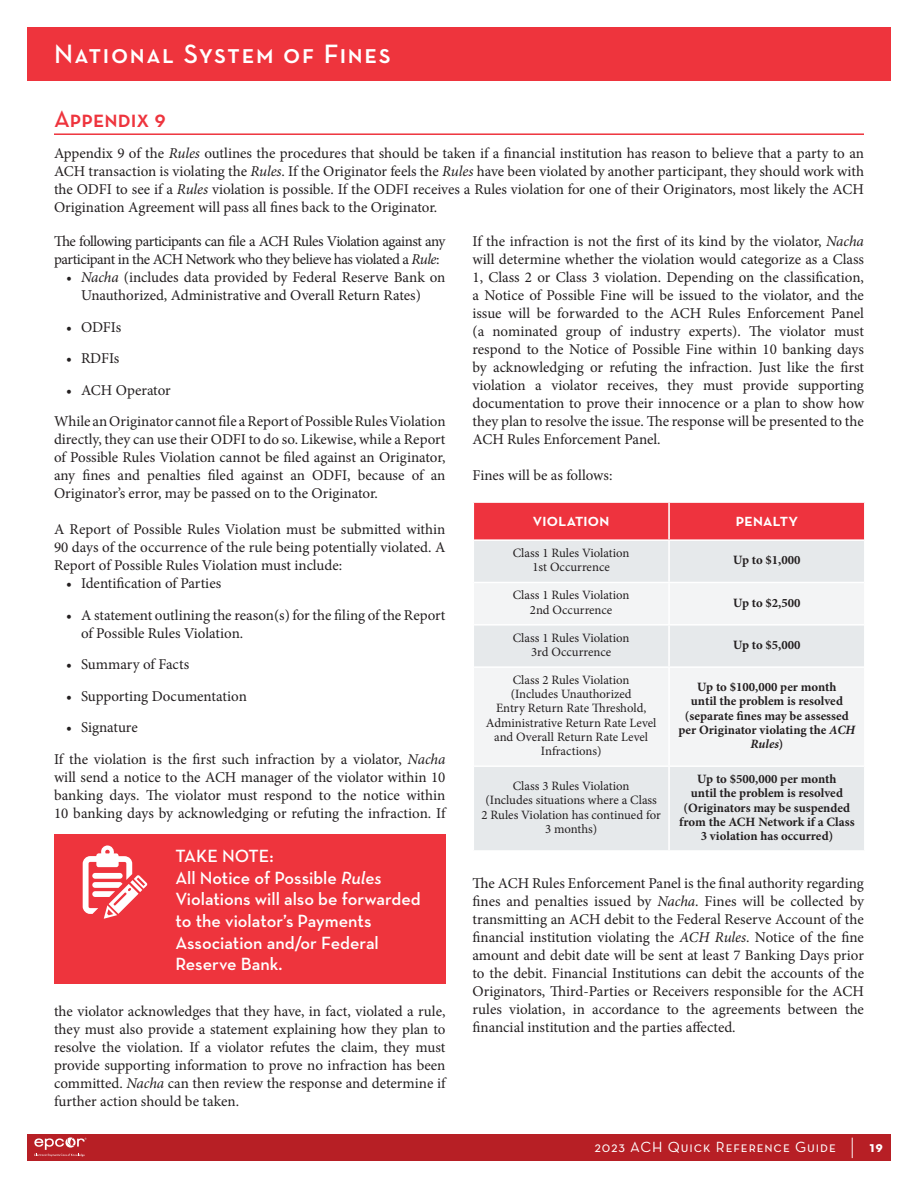
<style>
.page{position:relative;width:918px;height:1188px;background:#fff}
.page>*{position:absolute;margin:0;border:0;box-sizing:border-box;transform-origin:0 0}
.page_header_text{font:600 27px "Neutraface Text";letter-spacing:.06em;color:#fff}
.Section_Heads{font:600 24px "Neutraface Text";color:#ee343d}
.callout_text{font:600 18px/21.6px "Neutraface Text";color:#fff}
.Main_Body_Copy{font:15px/18px "Minion Pro";letter-spacing:-.005em;color:#231f20;text-align:justify}
.Main_Body_Copy-2{font:15px/18px "Minion Pro";letter-spacing:-.03em;color:#231f20}
.t1{font:15px "Neutraface Text";letter-spacing:.06em;color:#fff}
.Table_Head_Left{font:700 13.5px "Neutraface Text";letter-spacing:.02em;color:#fff;scale:1.04 1}
.Table_Body{font:12.75px/14.2px "Minion Pro";color:#231f20;text-align:center}
.Table_Body-2{font:700 12.75px/14.2px "Minion Pro";color:#231f20;text-align:center}
.s1{font-style:italic}
.s2{font-weight:300;font-size:24px}
.s3{font-weight:700}
</style>
<div class="page">
<div style="left:27px;top:27px;width:864px;height:54px;background:#ee343d"></div>
<div style="left:27px;top:1134px;width:864px;height:27px;background:#b71f25"></div>
<svg style="left:34px;top:1137px;width:53px;height:20px"></svg>
<hr style="left:54px;top:133px;width:810px;height:2px;background:#ee343d">
<div style="left:474px;top:503px;width:390px;height:36px;background:#ee333e"></div>
<div style="left:474px;top:541px;width:390px;height:309px;background:#e6e9eb"></div>
<svg style="left:474px;top:583px;width:390px;height:182px;fill:#f3f4f5"></svg>
<hr style="left:668px;top:503px;width:2px;height:36px;background:#fff">
<hr style="left:474px;top:582px;width:195px;height:1px;background:#fff">
<hr style="left:669px;top:582px;width:195px;height:1px;background:#fff">
<hr style="left:474px;top:624px;width:195px;height:2px;background:#fff">
<hr style="left:669px;top:624px;width:195px;height:2px;background:#fff">
<hr style="left:474px;top:666px;width:195px;height:2px;background:#fff">
<hr style="left:669px;top:666px;width:195px;height:2px;background:#fff">
<hr style="left:474px;top:765px;width:195px;height:2px;background:#fff">
<hr style="left:669px;top:765px;width:195px;height:2px;background:#fff">
<hr style="left:668px;top:541px;width:2px;height:41px;background:#fff">
<hr style="left:668px;top:583px;width:2px;height:41px;background:#fff">
<hr style="left:668px;top:626px;width:2px;height:40px;background:#fff">
<hr style="left:668px;top:668px;width:2px;height:97px;background:#fff">
<hr style="left:668px;top:767px;width:2px;height:83px;background:#fff">
<div style="left:54px;top:835px;width:392px;height:149px;background:#ee343d"></div>
<svg style="left:83px;top:845px;width:64px;height:74px"></svg>
<p class="page_header_text" style="left:54px;top:37px;width:338px">National System of Fines</p>
<p class="Section_Heads" style="left:54px;top:104px;width:113px">Appendix 9</p>
<p class="Main_Body_Copy" style="left:54px;top:145px;width:812px">Appendix 9 of the <span class="s1">Rules</span> outlines the procedures that should be taken if a financial institution has reason to believe that a party to an ACH transaction is violating the <span class="s1">Rules</span>. If the Originator feels the <span class="s1">Rules</span> have been violated by another participant, they should work with the ODFI to see if a <span class="s1">Rules</span> violation is possible. If the ODFI receives a Rules violation for one of their Originators, most likely the ACH Origination Agreement will pass all fines back to the Originator.</p>
<p class="Main_Body_Copy-2" style="left:54px;top:233px;width:393px">The following participants can file a ACH Rules Violation against any participant in the ACH Network who they believe has violated a <span class="s1">Rule</span>:</p>
<p class="Main_Body_Copy" style="left:81px;top:269px;width:366px;text-indent:-15px"><span class="s1">• Nacha</span> (includes data provided by Federal Reserve Bank on<br>Unauthorized, Administrative and Overall Return Rates)</p>
<p class="Main_Body_Copy" style="left:66px;top:318px;width:57px">• ODFIs</p>
<p class="Main_Body_Copy" style="left:66px;top:350px;width:55px">• RDFIs</p>
<p class="Main_Body_Copy" style="left:66px;top:381px;width:106px">• ACH Operator</p>
<p class="Main_Body_Copy" style="left:54px;top:413px;width:393px">While an Originator cannot file a Report of Possible Rules Violation directly, they can use their ODFI to do so. Likewise, while a Report of Possible Rules Violation cannot be filed against an Originator, any fines and penalties filed against an ODFI, because of an Originator’s error, may be passed on to the Originator.</p>
<p class="Main_Body_Copy" style="left:54px;top:521px;width:393px">A Report of Possible Rules Violation must be submitted within 90 days of the occurrence of the rule being potentially violated. A Report of Possible Rules Violation must include:</p>
<p class="Main_Body_Copy" style="left:66px;top:575px;width:157px">• Identification of Parties</p>
<p class="Main_Body_Copy" style="left:81px;top:606px;width:366px;text-indent:-15px">• A statement outlining the reason(s) for the filing of the Report of Possible Rules Violation.</p>
<p class="Main_Body_Copy" style="left:66px;top:656px;width:125px">• Summary of Facts</p>
<p class="Main_Body_Copy" style="left:66px;top:687px;width:182px">• Supporting Documentation</p>
<p class="Main_Body_Copy" style="left:66px;top:719px;width:73px">• Signature</p>
<p class="Main_Body_Copy" style="left:54px;top:750px;width:393px">If the violation is the first such infraction by a violator, <span class="s1">Nacha </span>will send a notice to the ACH manager of the violator within 10 banking days. The violator must respond to the notice within 10 banking days by acknowledging or refuting the infraction. If</p>
<p class="Main_Body_Copy" style="left:472px;top:233px;width:393px">If the infraction is not the first of its kind by the violator, <span class="s1">Nacha </span>will determine whether the violation would categorize as a Class 1, Class 2 or Class 3 violation. Depending on the classification, a Notice of Possible Fine will be issued to the violator, and the issue will be forwarded to the ACH Rules Enforcement Panel (a nominated group of industry experts). The violator must respond to the Notice of Possible Fine within 10 banking days by acknowledging or refuting the infraction. Just like the first violation a violator receives, they must provide supporting documentation to prove their innocence or a plan to show how they plan to resolve the issue. The response will be presented to the ACH Rules Enforcement Panel.</p>
<p class="Main_Body_Copy" style="left:472px;top:467px;width:141px">Fines will be as follows:</p>
<p class="Table_Head_Left" style="left:533px;top:513px;width:75px">VIOLATION</p>
<p class="Table_Head_Left" style="left:736px;top:513px;width:61px">PENALTY</p>
<p class="Table_Body" style="left:513px;top:546px;width:118px">Class 1 Rules Violation</p>
<p class="Table_Body" style="left:533px;top:560px;width:79px">1st Occurrence</p>
<p class="Table_Body-2" style="left:733px;top:553px;width:69px">Up to $1,000</p>
<p class="Table_Body" style="left:513px;top:588px;width:118px">Class 1 Rules Violation</p>
<p class="Table_Body" style="left:530px;top:603px;width:84px">2nd Occurrence</p>
<p class="Table_Body-2" style="left:733px;top:595px;width:69px">Up to $2,500</p>
<p class="Table_Body" style="left:513px;top:631px;width:118px">Class 1 Rules Violation</p>
<p class="Table_Body" style="left:531px;top:645px;width:82px">3rd Occurrence</p>
<p class="Table_Body-2" style="left:733px;top:638px;width:69px">Up to $5,000</p>
<p class="Table_Body" style="left:513px;top:673px;width:118px">Class 2 Rules Violation</p>
<p class="Table_Body" style="left:486px;top:687px;width:172px">(Includes Unauthorized<br>Entry Return Rate Threshold,<br>Administrative Return Rate Level and Overall Return Rate Level<br>Infractions)</p>
<p class="Table_Body-2" style="left:679px;top:680px;width:178px">Up to $100,000 per month<br>until the problem is resolved (separate fines may be assessed per Originator violating the <span class="s1">ACH<br>Rules</span>)</p>
<p class="Table_Body" style="left:513px;top:779px;width:118px">Class 3 Rules Violation</p>
<p class="Table_Body" style="left:482px;top:793px;width:181px">(Includes situations where a Class<br>2 Rules Violation has continued for<br>3 months)</p>
<p class="Table_Body-2" style="left:679px;top:772px;width:177px">Up to $500,000 per month<br>until the problem is resolved (Originators may be suspended from the ACH Network if a Class<br>3 violation has occurred)</p>
<p class="Main_Body_Copy" style="left:472px;top:875px;width:393px">The ACH Rules Enforcement Panel is the final authority regarding fines and penalties issued by <span class="s1">Nacha</span>. Fines will be collected by transmitting an ACH debit to the Federal Reserve Account of the financial institution violating the <span class="s1">ACH Rules</span>. Notice of the fine amount and debit date will be sent at least 7 Banking Days prior to the debit. Financial Institutions can debit the accounts of the Originators, Third-Parties or Receivers responsible for the ACH rules violation, in accordance to the agreements between the financial institution and the parties affected.</p>
<p class="callout_text" style="left:176px;top:845px;width:100px">TAKE NOTE:</p>
<p class="callout_text" style="left:176px;top:867px;width:247px">All Notice of Possible <span class="s1">Rules<br></span>Violations will also be forwarded to the violator’s Payments<br>Association and/or Federal<br>Reserve Bank.</p>
<p class="Main_Body_Copy" style="left:54px;top:1002px;width:393px">the violator acknowledges that they have, in fact, violated a rule, they must also provide a statement explaining how they plan to resolve the violation. If a violator refutes the claim, they must provide supporting information to prove no infraction has been committed. <span class="s1">Nacha</span> can then review the response and determine if further action should be taken.</p>
<p class="t1" style="left:594px;top:1138px;width:290px">2023 ACH Quick Reference Guide <span class="s2">|</span> <span class="s3">19</span></p>
</div>
